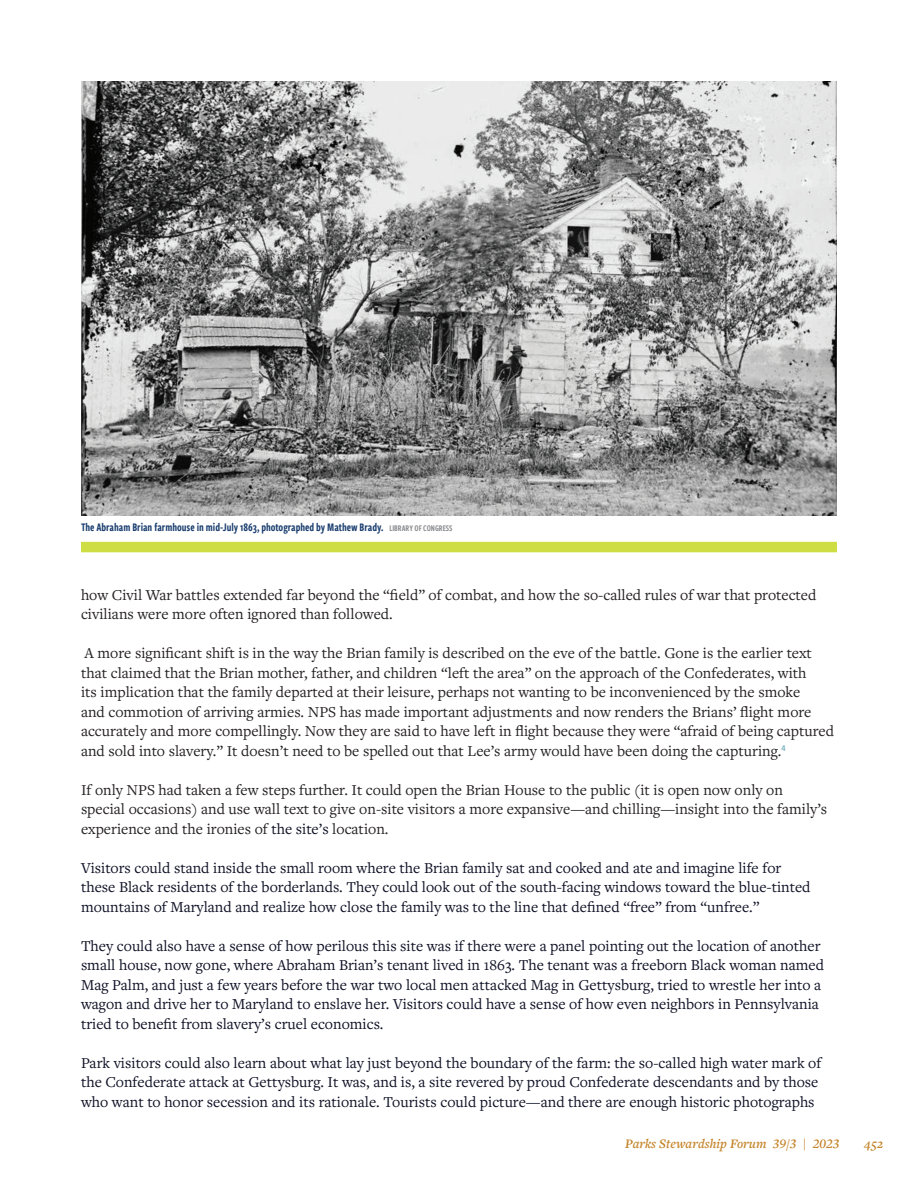
<style>
.page{position:relative;width:918px;height:1188px;background:#fff}
.page>*{position:absolute;margin:0;border:0;box-sizing:border-box;transform-origin:0 0}
.t1{font:15.75px/19.5px "Freight Text Pro";color:#0d1024}
.t2{font:15.75px/19.5px "Freight Text Pro";color:#231f20}
.t3{font:italic 600 13.5px "Freight Text Pro";color:#c4842a}
.t4{font:12px "Freight Sans Cmp Pro Semi";color:#183c6e}
.s1{font-size:9px;color:#898b8e}
.s2{color:#0d1024}
</style>
<div class="page">
<img style="left:81px;top:81px;width:756px;height:434px">
<div style="left:81px;top:542px;width:756px;height:10px;background:#cedd44"></div>
<p class="t4" style="left:81px;top:519px;width:373px">The Abraham Brian farmhouse in mid-July 1863, photographed by Mathew Brady. <span class="s1">LIBRARY OF CONGRESS</span></p>
<p class="t2" style="left:81px;top:585px;width:737px">how Civil War battles extended far beyond the “field” of combat, and how the so-called rules of war that protected civilians were more often ignored than followed.</p>
<p class="t2" style="left:81px;top:643px;width:755px">A more significant shift is in the way the Brian family is described on the eve of the battle. Gone is the earlier text that claimed that the Brian mother, father, and children “left the area” on the approach of the Confederates, with<br>its implication that the family departed at their leisure, perhaps not wanting to be inconvenienced by the smoke<br>and commotion of arriving armies. NPS has made important adjustments and now renders the Brians’ flight more accurately and more compellingly. Now they are said to have left in flight because they were “afraid of being captured and sold into slavery.” It doesn’t need to be spelled out that Lee’s army would have been doing the capturing.<sup>4</sup></p>
<p class="t2" style="left:81px;top:780px;width:748px">If only NPS had taken a few steps further. It could open the Brian House to the public (it is open now only on special occasions) and use wall text to give on-site visitors a more expansive—and chilling—insight into the family’s experience and the ironies of <span class="s2">the site’s</span> location.</p>
<p class="t1" style="left:81px;top:858px;width:731px">Visitors could stand inside the small room where the Brian family sat and cooked and ate and imagine life for these Black residents of the borderlands. They could look out of the south-facing windows toward the blue-tinted mountains of Maryland and realize how close the family was to the line that defined “free” from “unfree.”</p>
<p class="t1" style="left:81px;top:936px;width:745px">They could also have a sense of how perilous this site was if there were a panel pointing out the location of another small house, now gone, where Abraham Brian’s tenant lived in 1863. The tenant was a freeborn Black woman named Mag Palm, and just a few years before the war two local men attacked Mag in Gettysburg, tried to wrestle her into a wagon and drive her to Maryland to enslave her. Visitors could have a sense of how even neighbors in Pennsylvania tried to benefit from slavery’s cruel economics.</p>
<p class="t1" style="left:81px;top:1053px;width:742px">Park visitors could also learn about what lay just beyond the boundary of the farm: the so-called high water mark of the Confederate attack at Gettysburg. It was, and is, a site revered by proud Confederate descendants and by those who want to honor secession and its rationale. Tourists could picture—and there are enough historic photographs</p>
<p class="t3" style="left:625px;top:1134px;width:216px">Parks Stewardship Forum 39/3 | 2023</p>
<p class="t3" style="left:864px;top:1134px;width:21px">452</p>
</div>
